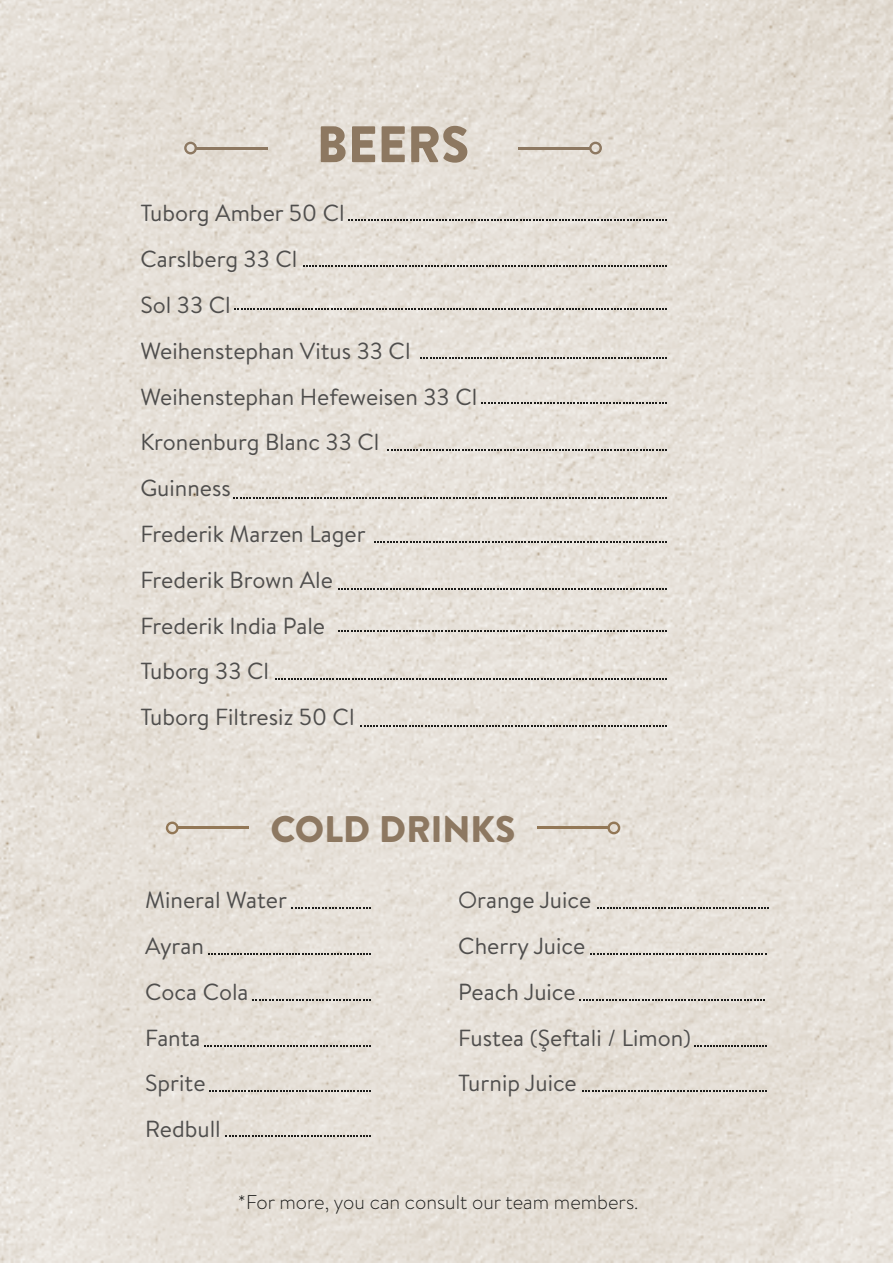
<style>
.page{position:relative;width:893px;height:1263px;background:#e6e1d9}
.page>*{position:absolute;margin:0;border:0;box-sizing:border-box;transform-origin:0 0}
.t1{font:900 51.15px "Brandon Text";color:#8d7861}
.t2{font:900 37.05px "Brandon Text";color:#8d7861}
.t3{font:23.25px/45.8px "Brandon Text";color:#4f4e4d}
.t4{font:300 19.8px "Brandon Text";color:#1d1d1b}
</style>
<div class="page">
<svg style="left:184px;top:142px;width:13px;height:12px"></svg>
<hr style="left:196px;top:147px;width:72px;height:2px;background:#8d7861">
<svg style="left:589px;top:142px;width:13px;height:12px"></svg>
<hr style="left:518px;top:147px;width:72px;height:2px;background:#8d7861">
<svg style="left:348px;top:220px;width:319px;height:1px"></svg>
<svg style="left:303px;top:265px;width:364px;height:2px"></svg>
<svg style="left:234px;top:309px;width:433px;height:1px"></svg>
<svg style="left:420px;top:358px;width:247px;height:1px"></svg>
<svg style="left:481px;top:402px;width:186px;height:1px"></svg>
<svg style="left:387px;top:450px;width:280px;height:1px"></svg>
<svg style="left:233px;top:497px;width:434px;height:1px"></svg>
<svg style="left:374px;top:541px;width:293px;height:1px"></svg>
<svg style="left:338px;top:588px;width:329px;height:1px"></svg>
<svg style="left:338px;top:631px;width:329px;height:1px"></svg>
<svg style="left:275px;top:678px;width:392px;height:1px"></svg>
<svg style="left:361px;top:725px;width:306px;height:1px"></svg>
<svg style="left:291px;top:907px;width:80px;height:1px"></svg>
<svg style="left:597px;top:907px;width:172px;height:1px"></svg>
<svg style="left:208px;top:954px;width:163px;height:1px"></svg>
<svg style="left:590px;top:954px;width:176px;height:1px"></svg>
<svg style="left:252px;top:1000px;width:119px;height:1px"></svg>
<svg style="left:204px;top:1045px;width:167px;height:1px"></svg>
<svg style="left:694px;top:1045px;width:73px;height:1px"></svg>
<svg style="left:209px;top:1090px;width:162px;height:1px"></svg>
<svg style="left:582px;top:1090px;width:185px;height:1px"></svg>
<svg style="left:225px;top:1136px;width:146px;height:1px"></svg>
<svg style="left:579px;top:1000px;width:186px;height:1px"></svg>
<svg style="left:166px;top:821px;width:13px;height:13px"></svg>
<hr style="left:177px;top:827px;width:72px;height:2px;background:#927756">
<svg style="left:607px;top:821px;width:13px;height:13px"></svg>
<hr style="left:537px;top:827px;width:72px;height:2px;background:#927756">
<h1 class="t1" style="left:317px;top:108px;width:154px">BEERS</h1>
<p class="t3" style="left:140px;top:190px;width:338px">Tuborg Amber 50 Cl<br>Carslberg 33 Cl<br>Sol 33 Cl<br>Weihenstephan Vitus 33 Cl<br>Weihenstephan Hefeweisen 33 Cl<br>Kronenburg Blanc 33 Cl<br>Guinness<br>Frederik Marzen Lager<br>Frederik Brown Ale<br>Frederik India Pale<br>Tuborg 33 Cl<br>Tuborg Filtresiz 50 Cl</p>
<h2 class="t2" style="left:271px;top:803px;width:247px">COLD DRINKS</h2>
<p class="t3" style="left:145px;top:876px;width:143px">Mineral Water<br>Ayran<br>Coca Cola<br>Fanta<br>Sprite<br>Redbull</p>
<p class="t3" style="left:458px;top:876px;width:234px">Orange Juice<br>Cherry Juice<br>Peach Juice<br>Fustea (Şeftali / Limon)<br>Turnip Juice</p>
<p class="t4" style="left:238px;top:1189px;width:402px">*For more, you can consult our team members.</p>
</div>
